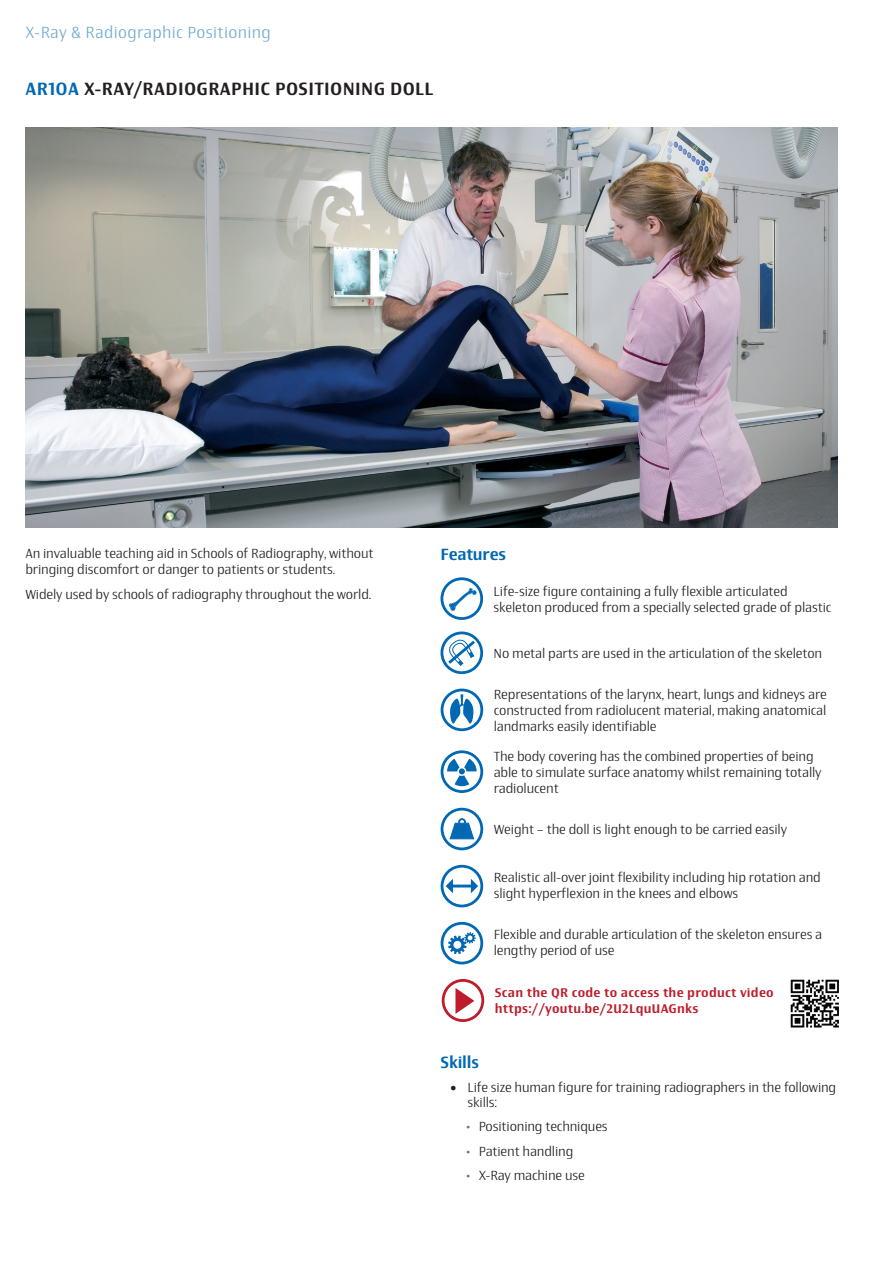
<style>
.page{position:relative;width:893px;height:1263px;background:#fff}
.page>*{position:absolute;margin:0;border:0;box-sizing:border-box;transform-origin:0 0}
.t1{font:500 18px "Newbery Sans Pro";letter-spacing:.02em;color:#231f20}
.t2{font:300 16.5px "Newbery Sans Pro";letter-spacing:.02em;color:#70aad1}
.t3{font:500 16.5px "Newbery Sans Pro";letter-spacing:-.01em;color:#0168b3}
.t4{font:300 13.5px/16.2px "Newbery Sans Pro";letter-spacing:-.01em;color:#231f20}
.t5{font:500 12.75px/16.6px "Newbery Sans Pro";letter-spacing:.02em;color:#be1d2c}
.s1{color:#0168b3}
.s2{font-weight:700}
.s3{color:#717074}
</style>
<div class="page">
<img style="left:25px;top:127px;width:813px;height:400px">
<div style="left:440px;top:577px;width:43px;height:43px;border:3px solid #0168b3;border-radius:50%"></div>
<svg style="left:449px;top:588px;width:28px;height:23px"></svg>
<div style="left:440px;top:631px;width:43px;height:43px;border:3px solid #0168b3;border-radius:50%"></div>
<svg style="left:445px;top:638px;width:33px;height:29px"></svg>
<div style="left:441px;top:689px;width:42px;height:42px;border:3px solid #0168b3;border-radius:50%"></div>
<svg style="left:450px;top:694px;width:23px;height:29px"></svg>
<div style="left:441px;top:750px;width:42px;height:43px;border:3px solid #0168b3;border-radius:50%"></div>
<svg style="left:447px;top:759px;width:30px;height:27px"></svg>
<div style="left:441px;top:808px;width:42px;height:42px;border:3px solid #0168b3;border-radius:50%"></div>
<svg style="left:449px;top:818px;width:25px;height:21px"></svg>
<div style="left:441px;top:865px;width:42px;height:42px;border:3px solid #0168b3;border-radius:50%"></div>
<svg style="left:446px;top:879px;width:32px;height:14px"></svg>
<div style="left:441px;top:922px;width:42px;height:42px;border:3px solid #0168b3;border-radius:50%"></div>
<svg style="left:448px;top:932px;width:28px;height:22px"></svg>
<div style="left:442px;top:979px;width:42px;height:43px;border:3px solid #be1d2c;border-radius:50%"></div>
<svg style="left:455px;top:988px;width:19px;height:26px"></svg>
<img style="left:790px;top:979px;width:49px;height:49px">
<p class="t2" style="left:26px;top:22px;width:247px">X-Ray &amp; Radiographic Positioning</p>
<h1 class="t1" style="left:26px;top:77px;width:409px"><span class="s1">AR10A</span> X-RAY/RADIOGRAPHIC POSITIONING DOLL</h1>
<p class="t4" style="left:25px;top:545px;width:350px">An invaluable teaching aid in Schools of Radiography, without bringing discomfort or danger to patients or students.</p>
<p class="t4" style="left:25px;top:586px;width:347px">Widely used by schools of radiography throughout the world.</p>
<p class="t4" style="left:494px;top:583px;width:339px">Life-size figure containing a fully flexible articulated skeleton produced from a specially selected grade of plastic</p>
<p class="t4" style="left:494px;top:645px;width:330px">No metal parts are used in the articulation of the skeleton</p>
<p class="t4" style="left:494px;top:686px;width:335px;text-align:justify">Representations of the larynx, heart, lungs and kidneys are constructed from radiolucent material, making anatomical landmarks easily identifiable</p>
<p class="t4" style="left:494px;top:748px;width:329px">The body covering has the combined properties of being able to simulate surface anatomy whilst remaining totally radiolucent</p>
<p class="t4" style="left:494px;top:821px;width:295px">Weight – the doll is light enough to be carried easily</p>
<p class="t4" style="left:494px;top:869px;width:329px">Realistic all-over joint flexibility including hip rotation and slight hyperflexion in the knees and elbows</p>
<p class="t4" style="left:494px;top:926px;width:330px">Flexible and durable articulation of the skeleton ensures a lengthy period of use</p>
<p class="t3" style="left:440px;top:544px;width:67px">Features</p>
<p class="t5" style="left:495px;top:984px;width:280px">Scan the QR code to access the product video https://youtu.be/2U2LquUAGnks</p>
<p class="t3" style="left:441px;top:1051px;width:40px">Skills</p>
<p class="t4" style="left:468px;top:1079px;width:370px;line-height:15.6px;text-indent:-17px"><span class="s2">•</span> Life size human figure for training radiographers in the following skills:</p>
<p class="t4" style="left:466px;top:1118px;width:143px"><span class="s3">•</span> Positioning techniques</p>
<p class="t4" style="left:466px;top:1143px;width:109px"><span class="s3">•</span> Patient handling</p>
<p class="t4" style="left:466px;top:1167px;width:120px"><span class="s3">•</span> X-Ray machine use</p>
</div>
